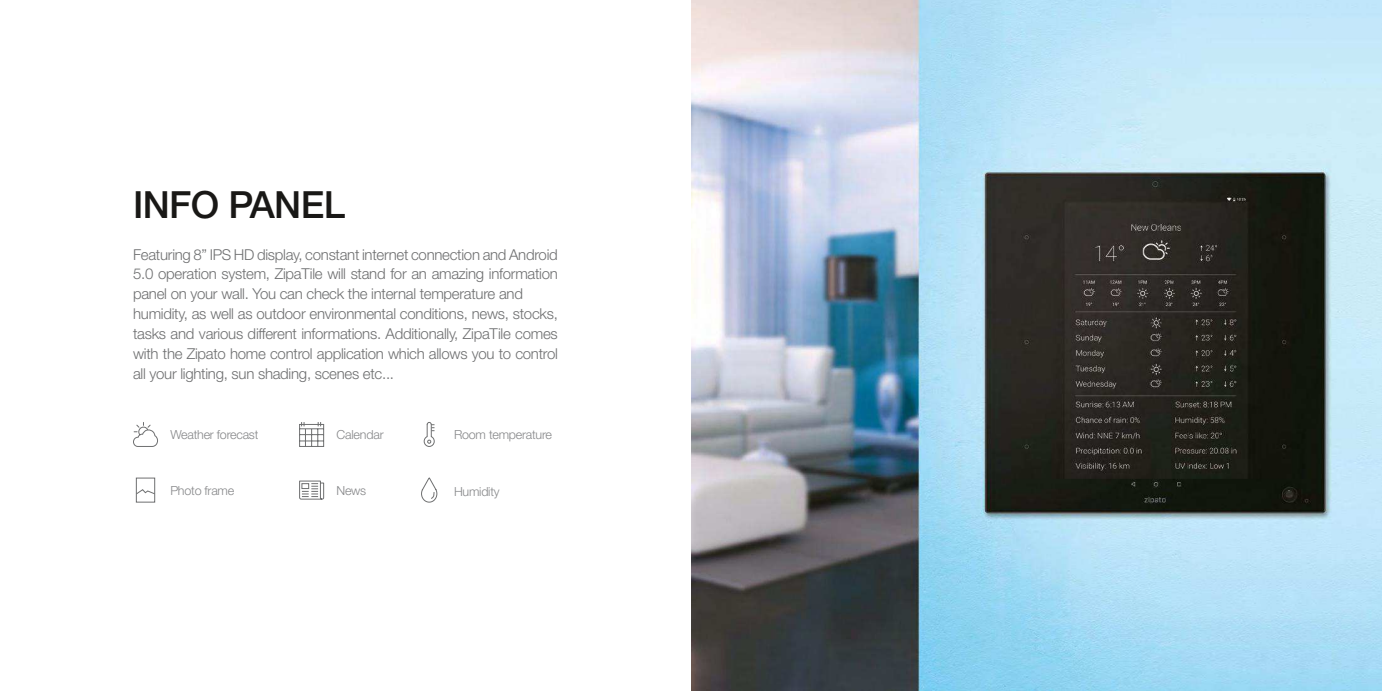
<style>
.page{position:relative;width:1382px;height:691px;background:#fff}
.page>*{position:absolute;margin:0;border:0;box-sizing:border-box;transform-origin:0 0}
.t1{font:500 37.5px "Helvetica Neue";letter-spacing:-.02em;color:#191816}
.t2{font:300 15px/20px "Helvetica Neue";letter-spacing:-.02em;color:#6e6f70}
.t3{font:300 12.5px "Helvetica Neue";letter-spacing:-.02em;color:#868789}
</style>
<div class="page">
<img style="left:691px;top:0;width:691px;height:691px">
<svg style="left:133px;top:422px;width:25px;height:25px"></svg>
<svg style="left:299px;top:480px;width:25px;height:20px"></svg>
<svg style="left:135px;top:477px;width:21px;height:26px"></svg>
<svg style="left:421px;top:477px;width:17px;height:26px"></svg>
<svg style="left:423px;top:422px;width:12px;height:25px"></svg>
<svg style="left:299px;top:422px;width:25px;height:25px"></svg>
<h1 class="t1" style="left:133px;top:183px;width:214px">INFO PANEL</h1>
<p class="t2" style="left:133px;top:246px;width:426px">Featuring 8” IPS HD display, constant internet connection and Android 5.0 operation system, ZipaTile will stand for an amazing information panel on your wall. You can check the internal temperature and humidity, as well as outdoor environmental conditions, news, stocks, tasks and various different informations. Additionally, ZipaTile comes with the Zipato home control application which allows you to control all your lighting, sun shading, scenes etc...</p>
<p class="t3" style="left:170px;top:430px;width:90px">Weather forecast</p>
<p class="t3" style="left:336px;top:430px;width:49px">Calendar</p>
<p class="t3" style="left:454px;top:430px;width:100px">Room temperature</p>
<p class="t3" style="left:170px;top:486px;width:65px">Photo frame</p>
<p class="t3" style="left:336px;top:486px;width:31px">News</p>
<p class="t3" style="left:454px;top:487px;width:47px">Humidity</p>
</div>
